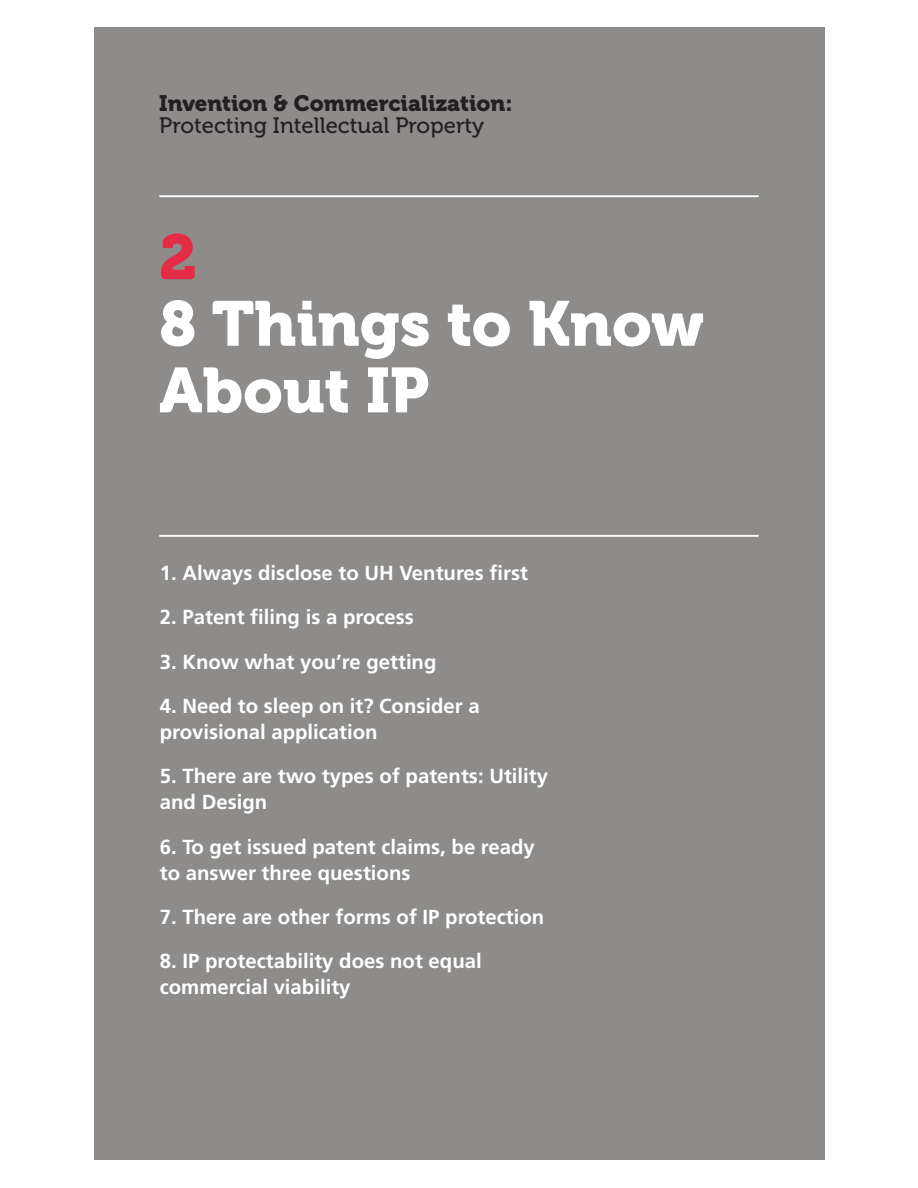
<style>
.page{position:relative;width:918px;height:1188px;background:#fff}
.page>*{position:absolute;margin:0;border:0;box-sizing:border-box;transform-origin:0 0}
.t1{font:62.85px/66.6px "Museo 900";color:#fff}
.t2{font:62.85px "Museo 900";color:#e32d46}
.t3{font:22.2px "Museo 500";color:#231f20}
.t4{font:22.2px "Museo 900";color:#231f20}
.t5{font:700 20.4px/26px "Frutiger LT Std";color:#fff}
</style>
<div class="page">
<div style="left:94px;top:28px;width:730px;height:1132px;background:#8d8c8b"></div>
<hr style="left:159px;top:195px;width:600px;height:2px;background:#fff">
<hr style="left:159px;top:535px;width:600px;height:2px;background:#fff">
<p class="t4" style="left:159px;top:95px;width:355px">Invention &amp; Commercialization:</p>
<p class="t3" style="left:159px;top:117px;width:327px">Protecting Intellectual Property</p>
<h1 class="t2" style="left:159px;top:234px;width:39px">2</h1>
<h1 class="t1" style="left:159px;top:296px;width:546px">8 Things to Know<br>About IP</h1>
<p class="t5" style="left:160px;top:561px;width:370px">1. Always disclose to UH Ventures first</p>
<p class="t5" style="left:160px;top:606px;width:256px">2. Patent filing is a process</p>
<p class="t5" style="left:160px;top:650px;width:278px">3. Know what you’re getting</p>
<p class="t5" style="left:160px;top:695px;width:322px">4. Need to sleep on it? Consider a provisional application</p>
<p class="t5" style="left:160px;top:765px;width:390px">5. There are two types of patents: Utility and Design</p>
<p class="t5" style="left:160px;top:835px;width:377px">6. To get issued patent claims, be ready to answer three questions</p>
<p class="t5" style="left:160px;top:906px;width:386px">7. There are other forms of IP protection</p>
<p class="t5" style="left:160px;top:950px;width:323px">8. IP protectability does not equal commercial viability</p>
</div>
